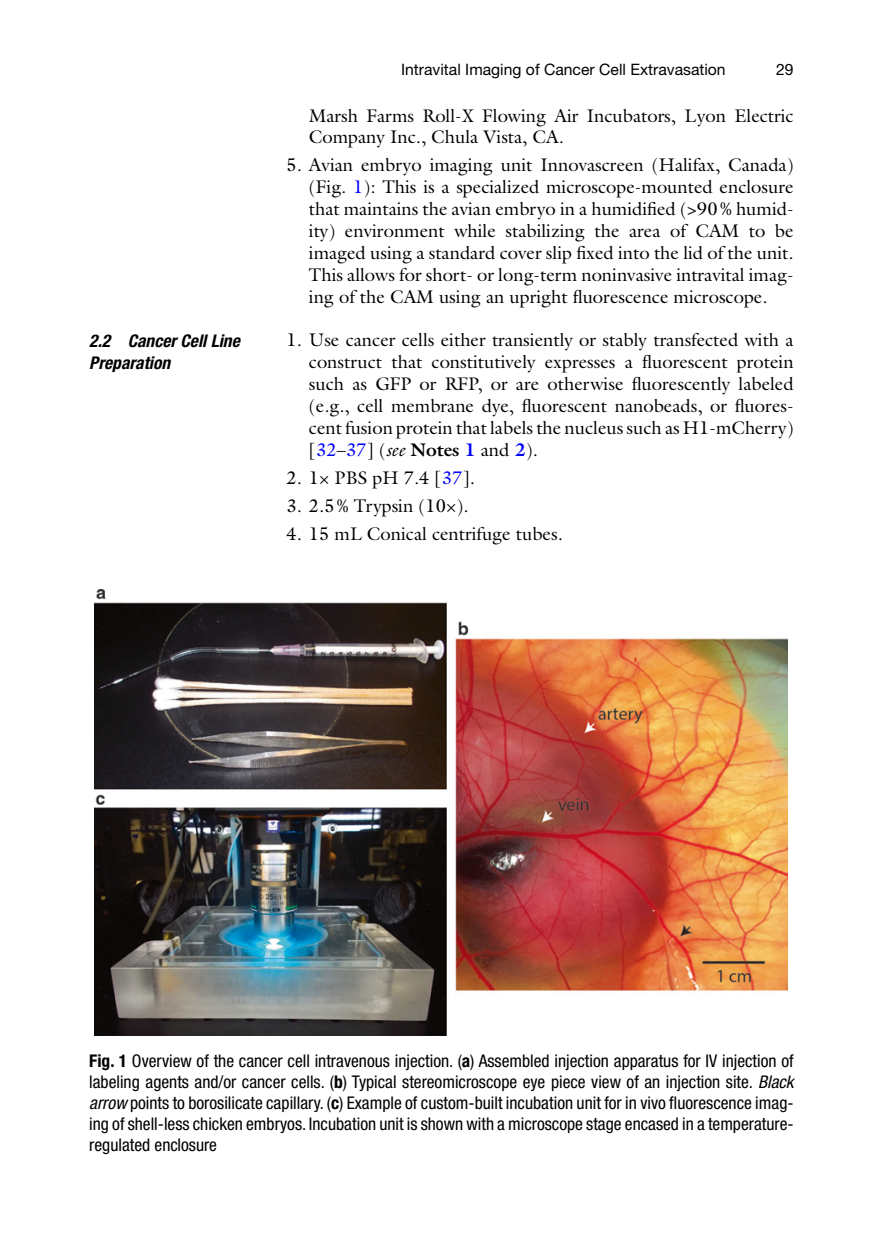
<style>
.page{position:relative;width:883px;height:1260px;background:#fff}
.page>*{position:absolute;margin:0;border:0;box-sizing:border-box;transform-origin:0 0}
.t1{font:18.38px/21.9px "Xryvwq Galliard";color:#000;text-align:justify}
.t2{font:condensed 17.5px/21px "Htqxtf Helvetica Neue";color:#000;text-align:justify}
.t3{font:italic 700 condensed 17.5px/22.8px "Xlgvsb Helvetica Neue";color:#000}
.t4{font:15.75px "Tknyhx Helvetica Neue";color:#000}
.s1{color:#0000fa}
.s2{font-family:"Hwmvfj Galliard";font-style:italic}
.s3{font-family:"Sdwxsf Galliard";font-weight:700}
.s4{font-family:"Sdwxsf Galliard";font-weight:700;color:#0000fa}
.s5{font-family:"Xygjmx Helvetica Neue";font-weight:700}
.s6{font-family:"Phscjp Helvetica Neue";font-style:italic}
</style>
<div class="page">
<img style="left:95px;top:589px;width:693px;height:447px">
<p class="t3" style="left:89px;top:330px;width:152px">2.2 Cancer Cell Line<br>Preparation</p>
<p class="t4" style="left:401px;top:64px;width:326px">Intravital Imaging of Cancer Cell Extravasation</p>
<p class="t4" style="left:776px;top:64px;width:19px">29</p>
<p class="t1" style="left:309px;top:106px;width:486px">Marsh Farms Roll-X Flowing Air Incubators, Lyon Electric<br>Company Inc., Chula Vista, CA.</p>
<p class="t1" style="left:309px;top:156px;width:486px;text-indent:-22px">5. Avian embryo imaging unit Innovascreen (Halifax, Canada) (Fig. <span class="s1">1</span>): This is a specialized microscope-mounted enclosure that maintains the avian embryo in a humidified (&gt;90 % humid&shy;ity) environment while stabilizing the area of CAM to be imaged using a standard cover slip fixed into the lid of the unit.<br>This allows for short- or long-term noninvasive intravital imag&shy;ing of the CAM using an upright fluorescence microscope.</p>
<p class="t1" style="left:309px;top:331px;width:486px;text-indent:-22px">1. Use cancer cells either transiently or stably transfected with a construct that constitutively expresses a fluorescent protein such as GFP or RFP, or are otherwise fluorescently labeled (e.g., cell membrane dye, fluorescent nanobeads , or fluores&shy;cent fusion protein that labels the nucleus such as H1-mCherry) [ <span class="s1">32</span>– <span class="s1">37</span>] ( <span class="s2">see</span> <span class="s3">Notes</span> <span class="s4">1</span> and <span class="s4">2</span>).</p>
<p class="t1" style="left:287px;top:469px;width:190px">2. 1× PBS pH 7.4 [ <span class="s1">37</span>].</p>
<p class="t1" style="left:287px;top:497px;width:183px">3. 2.5 % Trypsin (10×).</p>
<p class="t1" style="left:287px;top:525px;width:278px">4. 15 mL Conical centrifuge tubes .</p>
<p class="t2" style="left:89px;top:1052px;width:706px"><span class="s5">Fig. 1</span> Overview of the cancer cell intravenous injection . ( <span class="s5">a</span> ) Assembled injection apparatus for IV injection of labeling agents and/or cancer cells. ( <span class="s5">b</span> ) Typical stereomicroscope eye piece view of an injection site. <span class="s6">Black arrow</span> points to borosilicate capillary. ( <span class="s5">c</span> ) Example of custom-built incubation unit for in vivo fluorescence imag&shy;ing of shell-less chicken embryos. Incubation unit is shown with a microscope stage encased in a temperature&shy;regulated enclosure</p>
</div>
